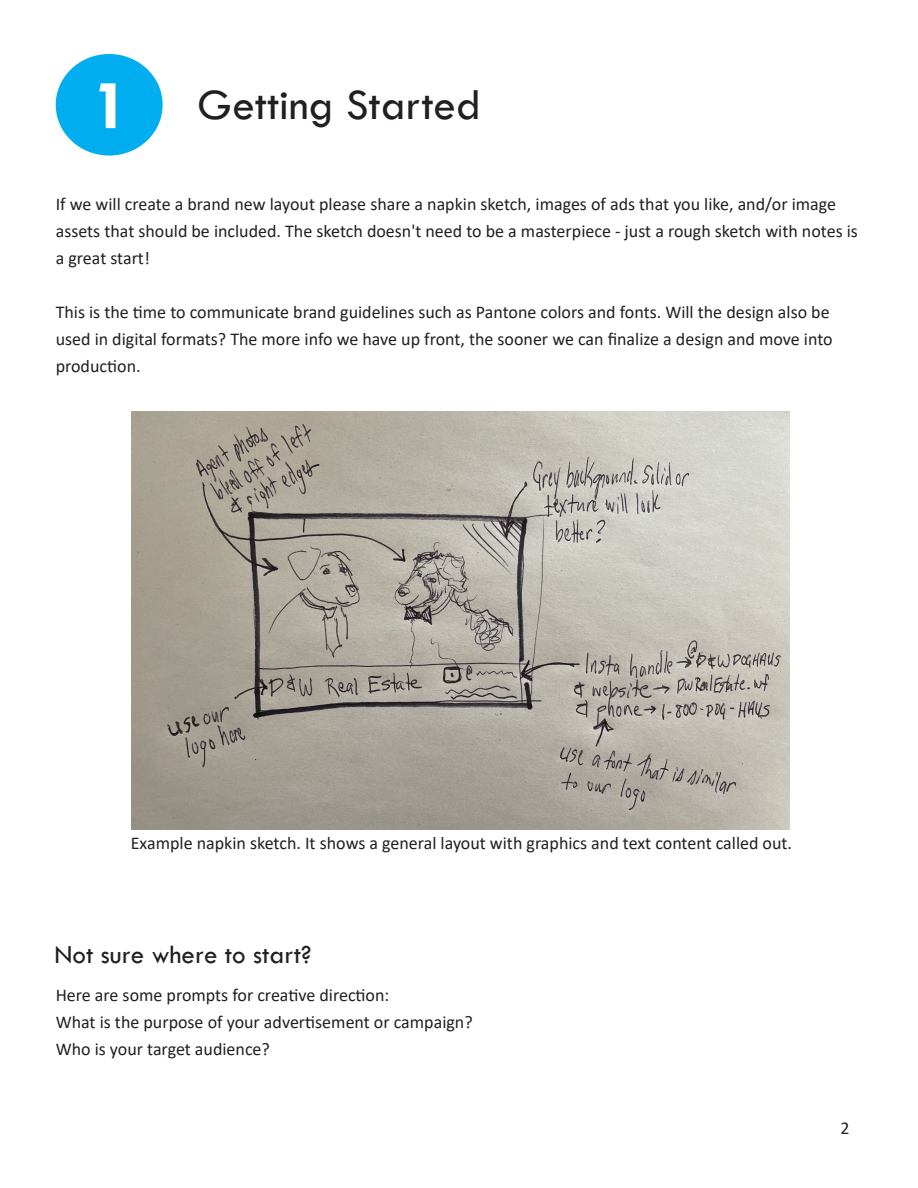
<style>
.page{position:relative;width:918px;height:1188px;background:#fff}
.page>*{position:absolute;margin:0;border:0;box-sizing:border-box;transform-origin:0 0}
.t1{font:700 72px "Tw Cen";color:#fff}
.t2{font:45px "Tw Cen";color:#231f20}
.t3{font:27px "Tw Cen";color:#231f20}
.t4{font:18px/27px "Calibri";color:#231f20}
</style>
<div class="page">
<img style="left:132px;top:411px;width:657px;height:418px">
<div style="left:59px;top:57px;width:101px;height:96px;background:#00aeef;border-radius:50%"></div>
<div style="left:56px;top:54px;width:107px;height:102px;border:6px solid #00aeef;border-radius:50%"></div>
<p class="t1" style="left:92px;top:62px;width:40px">1</p>
<p class="t2" style="left:198px;top:78px;width:285px">Getting Started</p>
<p class="t4" style="left:56px;top:190px;width:804px">If we will create a brand new layout please share a napkin sketch, images of ads that you like, and/or image assets that should be included. The sketch doesn't need to be a masterpiece - just a rough sketch with notes is a great start!</p>
<p class="t4" style="left:56px;top:298px;width:778px">This is the time to communicate brand guidelines such as Pantone colors and fonts. Will the design also be used in digital formats? The more info we have up front, the sooner we can finalize a design and move into production.</p>
<p class="t4" style="left:131px;top:829px;width:663px">Example napkin sketch. It shows a general layout with graphics and text content called out.</p>
<p class="t3" style="left:55px;top:938px;width:259px">Not sure where to start?</p>
<p class="t4" style="left:56px;top:981px;width:335px">Here are some prompts for creative direction:</p>
<p class="t4" style="left:56px;top:1008px;width:419px">What is the purpose of your advertisement or campaign?</p>
<p class="t4" style="left:56px;top:1035px;width:216px">Who is your target audience?</p>
<p class="t4" style="left:841px;top:1114px;width:11px">2</p>
</div>
